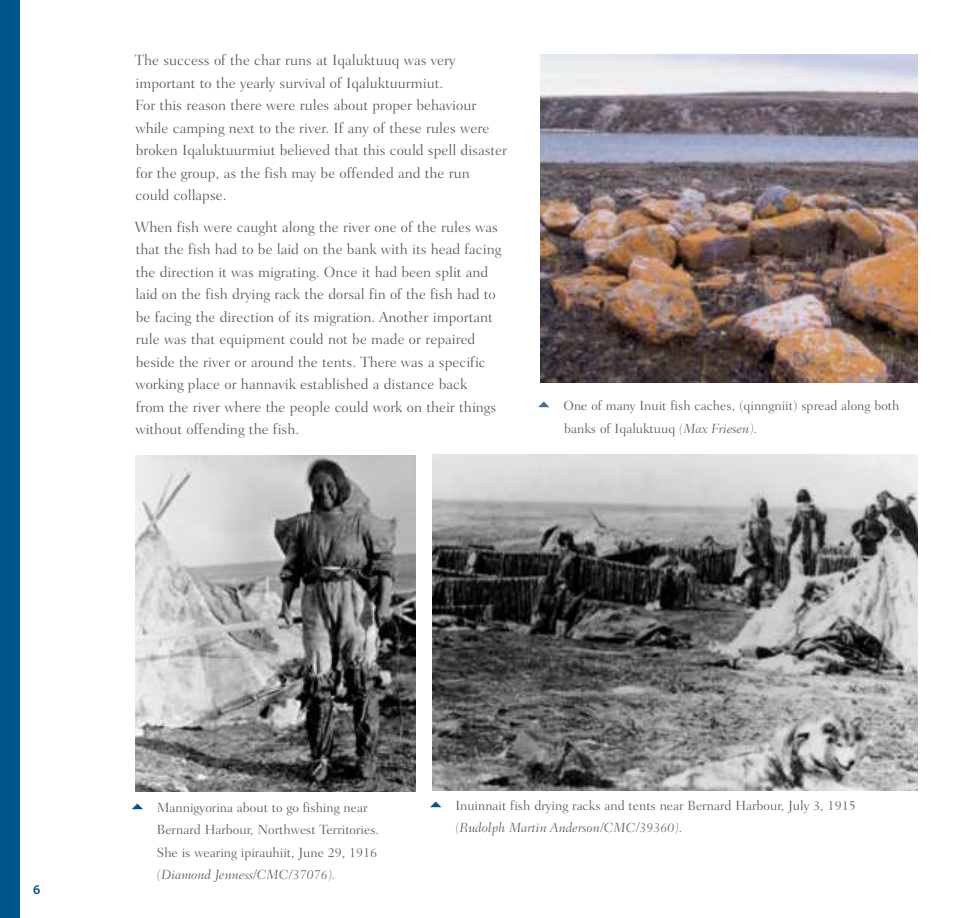
<style>
.page{position:relative;width:972px;height:918px;background:#fff}
.page>*{position:absolute;margin:0;border:0;box-sizing:border-box;transform-origin:0 0}
.t1{font:300 15px/22.5px "Fairfield LH";color:#58595b}
.t2{font:300 13.5px/22.5px "Fairfield LH";color:#58595b}
.t3{font:italic 300 13.5px "Fairfield LH";color:#58595b}
.s1{font-style:italic}
</style>
<div class="page">
<img style="left:432px;top:455px;width:486px;height:336px">
<img style="left:136px;top:456px;width:280px;height:336px">
<div style="left:0;top:0;width:20px;height:918px;background:#005689"></div>
<img style="left:540px;top:54px;width:378px;height:328px">
<p class="t1" style="left:135px;top:49px;width:374px">The success of the char runs at Iqaluktuuq was very important to the yearly survival of Iqaluktuurmiut.<br>For this reason there were rules about proper behaviour while camping next to the river. If any of these rules were broken Iqaluktuurmiut believed that this could spell disaster for the group, as the fish may be offended and the run<br>could collapse.</p>
<p class="t1" style="left:135px;top:216px;width:368px">When fish were caught along the river one of the rules was that the fish had to be laid on the bank with its head facing the direction it was migrating. Once it had been split and laid on the fish drying rack the dorsal fin of the fish had to be facing the direction of its migration. Another important rule was that equipment could not be made or repaired beside the river or around the tents. There was a specific working place or hannavik established a distance back<br>from the river where the people could work on their things without offending the fish.</p>
<p class="t2" style="left:564px;top:394px;width:337px">One of many Inuit fish caches, (qinngniit) spread along both banks of Iqaluktuuq <span class="s1">(Max Friesen).</span></p>
<p class="t2" style="left:157px;top:796px;width:224px">Mannigyorina about to go fishing near<br>Bernard Harbour, Northwest Territories.<br>She is wearing ipirauhiit, June 29, 1916</p>
<p class="t3" style="left:157px;top:867px;width:180px">(Diamond Jenness/CMC/37076).</p>
<p class="t2" style="left:455px;top:794px;width:402px">Inuinnait fish drying racks and tents near Bernard Harbour, July 3, 1915</p>
<p class="t3" style="left:455px;top:820px;width:229px">(Rudolph Martin Anderson/CMC/39360).</p>
</div>
